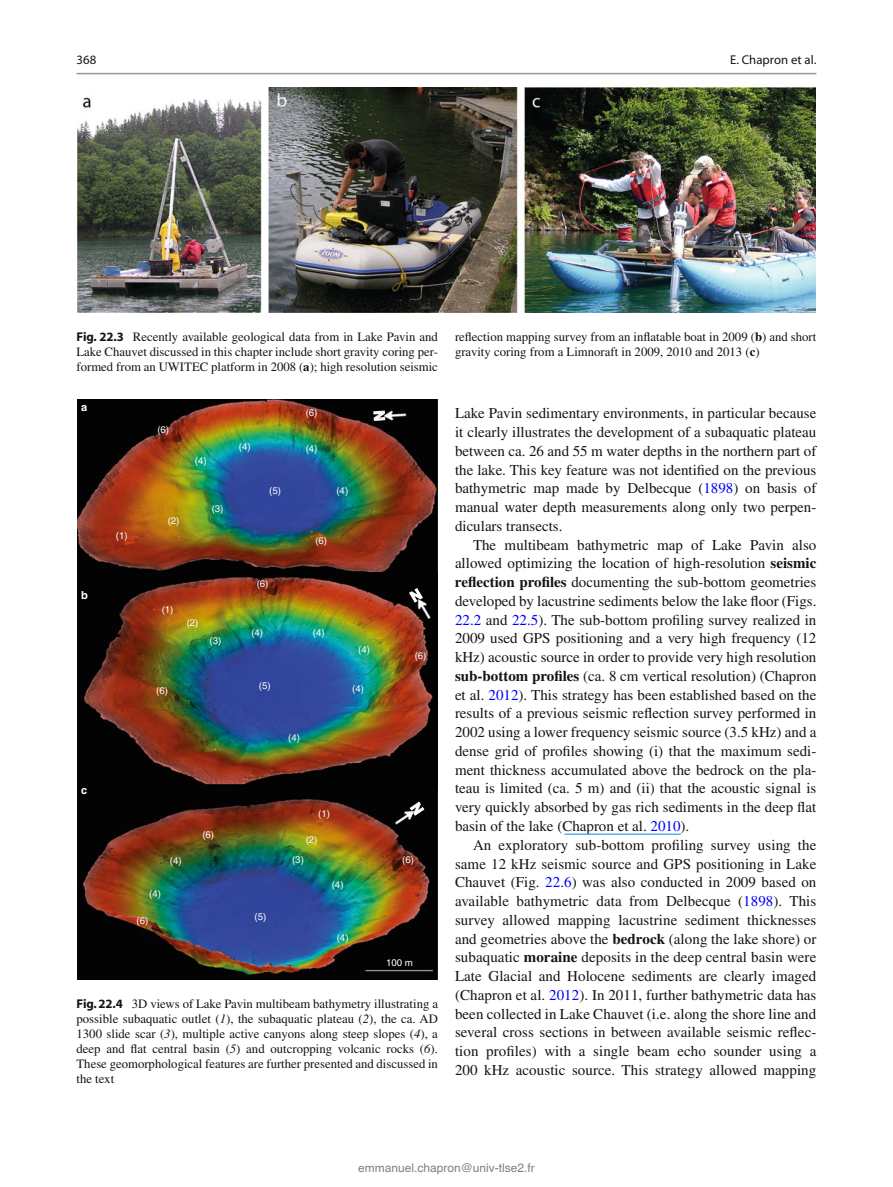
<style>
.page{position:relative;width:893px;height:1187px;background:#fff}
.page>*{position:absolute;margin:0;border:0;box-sizing:border-box;transform-origin:0 0}
.t1{font:15px/18.8px "Bsfsyy Bvcnvw Qmsrcn Times";color:#131413;text-align:justify}
.t2{font:12.75px/15px "Bsfsyy Bvcnvw Qmsrcn Times";color:#131413;text-align:justify}
.t3{font:12.75px "Nvqvtw Npjrfr Bjxqyv Myriad";color:#131413}
.t4{font:12px "Helvetica";color:#808080}
.t5{font:700 11.1px "Qgfnmk Lslhms Wsyjpc Helvetica";color:#fff}
.t6{font:9.6px "Xdchkj Jlmxqy Ntdkyb Helvetica";color:#fff}
.s1{font-family:"Csphht Nxcdhf Xdvpfq Myriad";font-weight:700}
.s2{font-family:"Ljtlkn Fhpvrl Qnwyxv Times";font-weight:700}
.s3{color:#0000fa}
.s4{font-family:"Sglnpl Fgrbvk Cwdysg Times";font-style:italic}
</style>
<div class="page">
<img style="left:77px;top:88px;width:738px;height:224px">
<img style="left:77px;top:399px;width:360px;height:580px">
<hr style="left:77px;top:73px;width:739px;height:1px;background:#989898">
<hr style="left:564px;top:833px;width:117px;height:2px;background:#55b1f5">
<svg style="left:374px;top:411px;width:11px;height:9px"></svg>
<svg style="left:410px;top:588px;width:12px;height:14px"></svg>
<svg style="left:410px;top:802px;width:14px;height:13px"></svg>
<p class="t3" style="left:77px;top:55px;width:21px">368</p>
<p class="t3" style="left:730px;top:55px;width:88px">E. Chapron et al.</p>
<p class="t2" style="left:77px;top:330px;width:363px"><span class="s1">Fig. 22.3</span> Recently available geological data from in Lake Pavin and Lake Chauvet discussed in this chapter include short gravity coring per&shy;formed from an UWITEC platform in 2008 ( <span class="s2">a</span> ); high resolution seismic</p>
<p class="t2" style="left:455px;top:330px;width:363px">reflection mapping survey from an inflatable boat in 2009 ( <span class="s2">b</span> ) and short gravity coring from a Limnoraft in 2009, 2010 and 2013 ( <span class="s2">c</span> )</p>
<p class="t5" style="left:81px;top:402px;width:8px">a</p>
<p class="t1" style="left:455px;top:405px;width:363px">Lake Pavin sedimentary environments, in particular because it clearly illustrates the development of a subaquatic plateau between ca. 26 and 55 m water depths in the northern part of the lake. This key feature was not identified on the previous bathymetric map made by Delbecque ( <span class="s3">1898</span> ) on basis of manual water depth measurements along only two perpen&shy;diculars transects.</p>
<p class="t1" style="left:455px;top:536px;width:363px;text-indent:18px">The multibeam bathymetric map of Lake Pavin also allowed optimizing the location of high-resolution <span class="s2">seismic reflection profiles</span> documenting the sub-bottom geometries developed by lacustrine sediments below the lake floor (Figs.<br><span class="s3">22.2</span> and <span class="s3">22.5</span> ). The sub-bottom profiling survey realized in 2009 used GPS positioning and a very high frequency (12 kHz) acoustic source in order to provide very high resolution <span class="s2">sub-bottom profiles</span> (ca. 8 cm vertical resolution) (Chapron et al. <span class="s3">2012</span> ). This strategy has been established based on the results of a previous seismic reflection survey performed in 2002 using a lower frequency seismic source (3.5 kHz) and a dense grid of profiles showing (i) that the maximum sedi&shy;ment thickness accumulated above the bedrock on the pla&shy;teau is limited (ca. 5 m) and (ii) that the acoustic signal is very quickly absorbed by gas rich sediments in the deep flat basin of the lake (Chapron et al. <span class="s3">2010</span> ).</p>
<p class="t1" style="left:455px;top:836px;width:363px;text-indent:18px">An exploratory sub-bottom profiling survey using the same 12 kHz seismic source and GPS positioning in Lake Chauvet (Fig. <span class="s3">22.6</span> ) was also conducted in 2009 based on available bathymetric data from Delbecque ( <span class="s3">1898</span> ). This survey allowed mapping lacustrine sediment thicknesses and geometries above the <span class="s2">bedrock</span> (along the lake shore) or subaquatic <span class="s2">moraine</span> deposits in the deep central basin were Late Glacial and Holocene sediments are clearly imaged (Chapron et al. <span class="s3">2012</span> ). In 2011, further bathymetric data has been collected in Lake Chauvet (i.e. along the shore line and several cross sections in between available seismic reflec&shy;tion profiles) with a single beam echo sounder using a 200 kHz acoustic source. This strategy allowed mapping</p>
<p class="t6" style="left:306px;top:409px;width:13px">(6)</p>
<p class="t6" style="left:157px;top:426px;width:13px">(6)</p>
<p class="t6" style="left:239px;top:443px;width:13px">(4)</p>
<p class="t6" style="left:306px;top:445px;width:13px">(4)</p>
<p class="t6" style="left:195px;top:457px;width:13px">(4)</p>
<p class="t6" style="left:336px;top:486px;width:13px">(4)</p>
<p class="t6" style="left:269px;top:486px;width:13px">(5)</p>
<p class="t6" style="left:212px;top:504px;width:13px">(3)</p>
<p class="t6" style="left:168px;top:516px;width:13px">(2)</p>
<p class="t6" style="left:116px;top:532px;width:13px">(1)</p>
<p class="t6" style="left:315px;top:537px;width:13px">(6)</p>
<p class="t6" style="left:257px;top:579px;width:13px">(6)</p>
<p class="t5" style="left:81px;top:590px;width:8px">b</p>
<p class="t6" style="left:162px;top:606px;width:13px">(1)</p>
<p class="t6" style="left:187px;top:619px;width:13px">(2)</p>
<p class="t6" style="left:251px;top:629px;width:13px">(4)</p>
<p class="t6" style="left:313px;top:628px;width:13px">(4)</p>
<p class="t6" style="left:210px;top:637px;width:13px">(3)</p>
<p class="t6" style="left:358px;top:646px;width:13px">(4)</p>
<p class="t6" style="left:352px;top:685px;width:13px">(4)</p>
<p class="t6" style="left:415px;top:652px;width:13px">(6)</p>
<p class="t6" style="left:259px;top:682px;width:13px">(5)</p>
<p class="t6" style="left:156px;top:687px;width:13px">(6)</p>
<p class="t6" style="left:288px;top:733px;width:13px">(4)</p>
<p class="t5" style="left:81px;top:785px;width:8px">c</p>
<p class="t6" style="left:318px;top:810px;width:13px">(1)</p>
<p class="t6" style="left:202px;top:831px;width:13px">(6)</p>
<p class="t6" style="left:306px;top:835px;width:13px">(2)</p>
<p class="t6" style="left:292px;top:856px;width:13px">(3)</p>
<p class="t6" style="left:402px;top:856px;width:13px">(6)</p>
<p class="t6" style="left:170px;top:857px;width:13px">(4)</p>
<p class="t6" style="left:332px;top:881px;width:13px">(4)</p>
<p class="t6" style="left:149px;top:890px;width:13px">(4)</p>
<p class="t6" style="left:255px;top:913px;width:13px">(5)</p>
<p class="t6" style="left:137px;top:917px;width:13px">(6)</p>
<p class="t6" style="left:337px;top:933px;width:13px">(4)</p>
<p class="t6" style="left:386px;top:959px;width:28px">100 m</p>
<p class="t2" style="left:77px;top:997px;width:363px"><span class="s1">Fig. 22.4</span> 3D views of Lake Pavin multibeam bathymetry illustrating a possible subaquatic outlet ( <span class="s4">1</span> ), the subaquatic plateau ( <span class="s4">2</span> ), the ca. AD 1300 slide scar ( <span class="s4">3</span> ), multiple active canyons along steep slopes ( <span class="s4">4</span> ), a deep and flat central basin ( <span class="s4">5</span> ) and outcropping volcanic rocks ( <span class="s4">6</span> ).<br>These geomorphological features are further presented and discussed in the text</p>
<p class="t4" style="left:358px;top:1160px;width:178px">emmanuel.chapron@univ-tlse2.fr</p>
</div>
